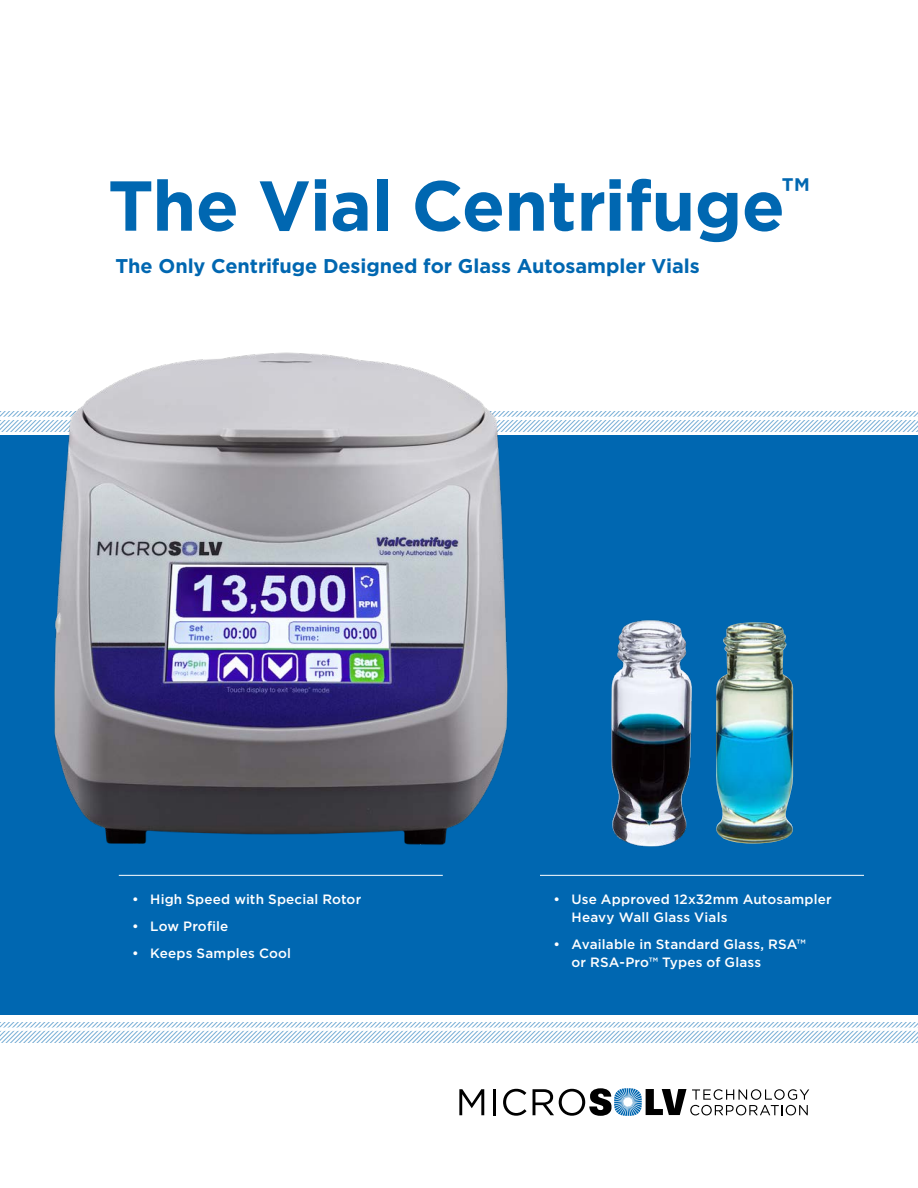
<style>
.page{position:relative;width:918px;height:1188px;background:#fff}
.page>*{position:absolute;margin:0;border:0;box-sizing:border-box;transform-origin:0 0}
.t1{font:700 70.5px "Gotham";letter-spacing:-.01em;color:#0067b1}
.t2{font:700 19.95px "Gotham";letter-spacing:-.005em;color:#0067b1}
.t3{font:500 13.5px/18px "Gotham";letter-spacing:.015em;color:#fff}
</style>
<div class="page">
<div style="left:0;top:435px;width:918px;height:579px;background:#0067b1"></div>
<svg style="left:618px;top:412px;width:300px;height:20px"></svg>
<hr style="left:0;top:417px;width:918px;height:3px;background:#fff">
<img style="left:0;top:352px;width:618px;height:524px">
<img style="left:716px;top:622px;width:77px;height:222px">
<img style="left:611px;top:612px;width:81px;height:243px">
<hr style="left:119px;top:875px;width:324px;height:1px;background:#fff">
<hr style="left:540px;top:875px;width:324px;height:1px;background:#fff">
<svg style="left:459px;top:1089px;width:25px;height:26px"></svg>
<hr style="left:493px;top:1089px;width:3px;height:26px;background:#000">
<svg style="left:503px;top:1089px;width:24px;height:27px"></svg>
<svg style="left:533px;top:1088px;width:276px;height:28px"></svg>
<svg style="left:0;top:1023px;width:918px;height:19px"></svg>
<hr style="left:0;top:1028px;width:918px;height:3px;background:#fff">
<p class="t1" style="left:108px;top:159px;width:704px">The Vial Centrifuge<sup>™</sup></p>
<p class="t2" style="left:116px;top:253px;width:586px">The Only Centrifuge Designed for Glass Autosampler Vials</p>
<p class="t3" style="left:132px;top:891px;width:230px">• High Speed with Special Rotor</p>
<p class="t3" style="left:132px;top:918px;width:98px">• Low Profile</p>
<p class="t3" style="left:132px;top:945px;width:160px">• Keeps Samples Cool</p>
<p class="t3" style="left:572px;top:891px;width:262px;text-indent:-18px">• Use Approved 12x32mm Autosampler<br>Heavy Wall Glass Vials</p>
<p class="t3" style="left:572px;top:936px;width:236px;text-indent:-18px">• Available in Standard Glass, RSA™ or RSA-Pro™ Types of Glass</p>
</div>
